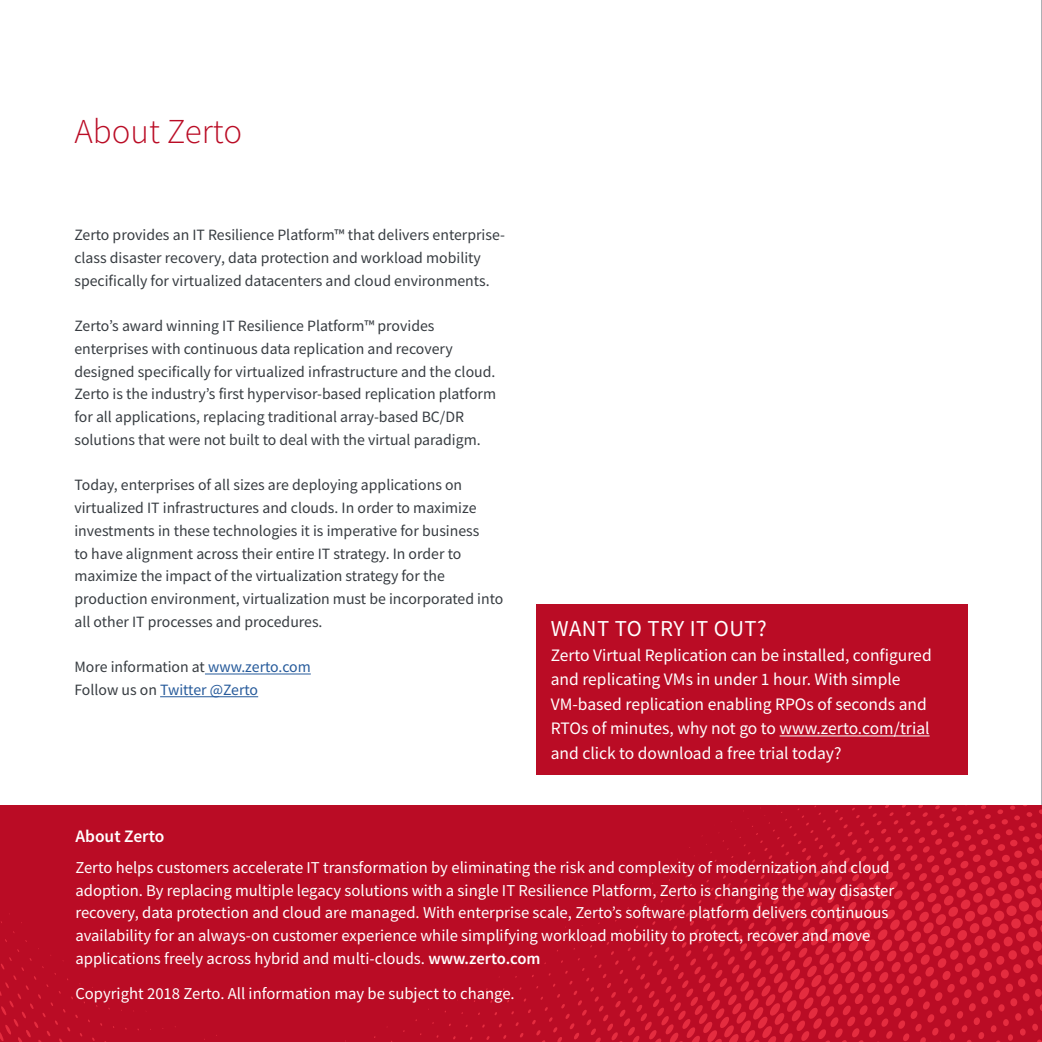
<style>
.page{position:relative;width:1042px;height:1042px;background:#fff}
.page>*{position:absolute;margin:0;border:0;box-sizing:border-box;transform-origin:0 0}
.t1{font:300 35px "Source Sans Pro";color:#ba0c25}
.t2{font:22.75px "Source Sans Pro";letter-spacing:.02em;color:#fff}
.t3{font:17.5px/24.5px "Source Sans Pro";color:#fff}
.t4{font:600 17.5px "Source Sans Pro";color:#fff}
.t5{font:16.62px/22.8px "Source Sans Pro";color:#fff}
.t6{font:15.75px/22.8px "Source Sans Pro";color:#373c41}
.s1{color:#275b9b}
.s2{font-weight:600}
</style>
<div class="page">
<hr style="left:1041px;top:0;width:1px;height:1042px;background:#5d646c">
<svg style="left:0;top:805px;width:1042px;height:237px;background:#bd0e27"></svg>
<div style="left:536px;top:604px;width:431px;height:171px;background:#ba0c25"></div>
<hr style="left:779px;top:735px;width:150px;height:1px;background:#fff">
<hr style="left:205px;top:673px;width:106px;height:1px;background:#275b9b">
<hr style="left:160px;top:696px;width:98px;height:1px;background:#275b9b">
<h1 class="t1" style="left:74px;top:110px;width:169px">About Zerto</h1>
<p class="t6" style="left:74px;top:223px;width:432px">Zerto provides an IT Resilience Platform™ that delivers enterprise&shy;class disaster recovery, data protection and workload mobility specifically for virtualized datacenters and cloud environments.</p>
<p class="t6" style="left:74px;top:314px;width:423px">Zerto’s award winning IT Resilience Platform™ provides enterprises with continuous data replication and recovery designed specifically for virtualized infrastructure and the cloud.<br>Zerto is the industry’s first hypervisor-based replication platform for all applications, replacing traditional array-based BC/DR solutions that were not built to deal with the virtual paradigm.</p>
<p class="t6" style="left:74px;top:474px;width:430px">Today, enterprises of all sizes are deploying applications on virtualized IT infrastructures and clouds. In order to maximize investments in these technologies it is imperative for business<br>to have alignment across their entire IT strategy. In order to maximize the impact of the virtualization strategy for the production environment, virtualization must be incorporated into all other IT processes and procedures.</p>
<p class="t6" style="left:74px;top:655px;width:238px">More information at <span class="s1">www.zerto.com<br></span>Follow us on <span class="s1">Twitter @Zerto</span></p>
<h2 class="t2" style="left:551px;top:614px;width:218px">WANT TO TRY IT OUT?</h2>
<p class="t3" style="left:551px;top:642px;width:382px">Zerto Virtual Replication can be installed, configured and replicating VMs in under 1 hour. With simple VM-based replication enabling RPOs of seconds and RTOs of minutes, why not go to www.zerto.com/trial and click to download a free trial today?</p>
<p class="t4" style="left:75px;top:825px;width:90px">About Zerto</p>
<p class="t5" style="left:75px;top:856px;width:820px">Zerto helps customers accelerate IT transformation by eliminating the risk and complexity of modernization and cloud adoption. By replacing multiple legacy solutions with a single IT Resilience Platform, Zerto is changing the way disaster recovery, data protection and cloud are managed. With enterprise scale, Zerto’s software platform delivers continuous availability for an always-on customer experience while simplifying workload mobility to protect, recover and move applications freely across hybrid and multi-clouds. <span class="s2">www.zerto.com</span></p>
<p class="t5" style="left:75px;top:982px;width:441px">Copyright 2018 Zerto. All information may be subject to change.</p>
</div>
